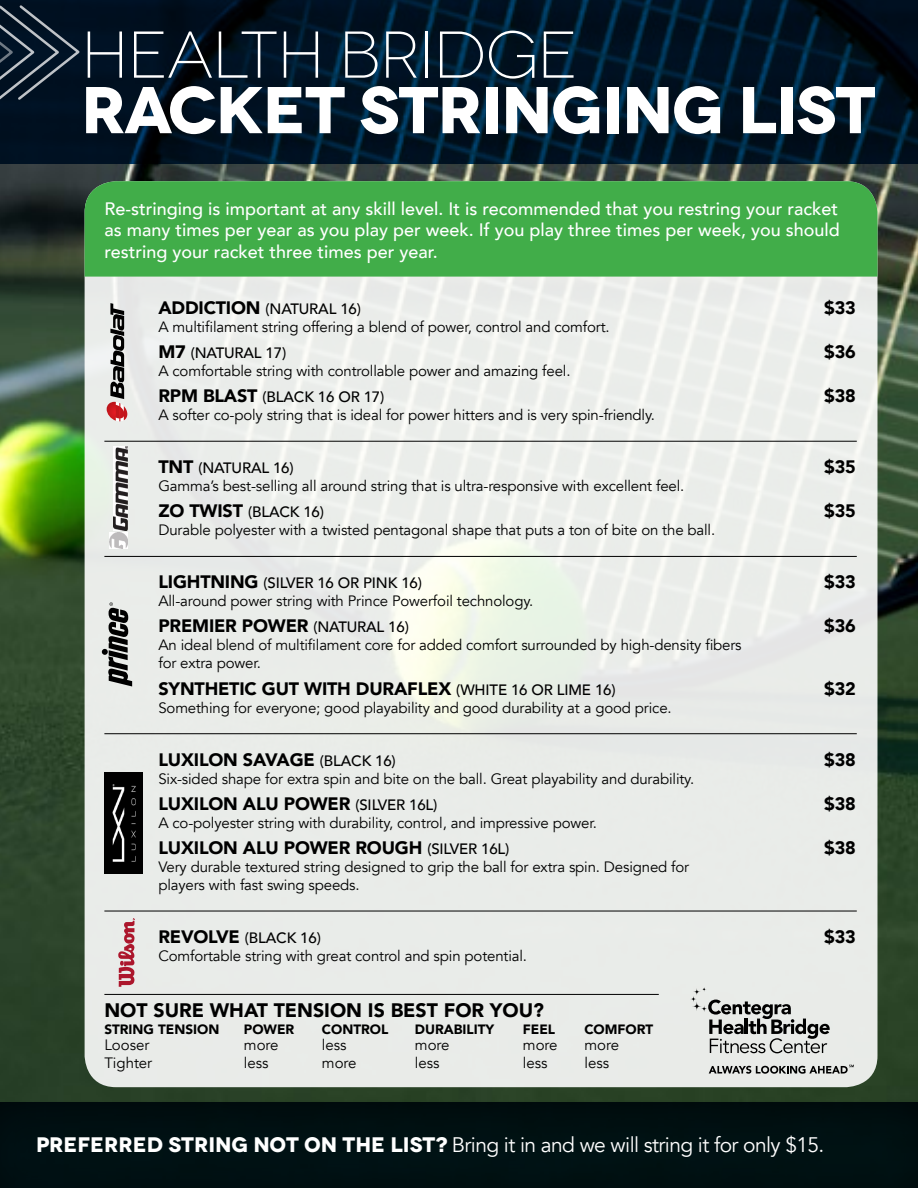
<style>
.page{position:relative;width:918px;height:1188px;background:#fff}
.page>*{position:absolute;margin:0;border:0;box-sizing:border-box;transform-origin:0 0}
.t1{font:700 66px "Novecentowide";letter-spacing:-.02em;color:#fff}
.t2{font:300 66px "Novecentowide";letter-spacing:-.02em;color:#fff}
.t3{font:21px "Avenir";letter-spacing:-.03em;color:#fff}
.t4{font:900 19.5px "Avenir";color:#000}
.t5{font:500 18px/21.6px "Avenir";color:#fff;text-align:justify}
.t6{font:900 18px "Avenir";letter-spacing:-.01em;color:#000}
.t7{font:15px/26.1px "Avenir";letter-spacing:-.01em;color:#000}
.t8{font:500 15px "Avenir";letter-spacing:-.01em;color:#000}
.t9{font:900 13.5px "Avenir";color:#000}
.s1{font-weight:900;font-size:18px}
.s2{font-weight:500}
.s3{font-weight:500;font-size:15px}
.s4{font-family:"Novecentowide";font-weight:700}
</style>
<div class="page">
<img style="left:0;top:164px;width:918px;height:928px">
<div style="left:0;top:1092px;width:918px;height:96px;background:#000;opacity:.75"></div>
<div style="left:85px;top:181px;width:793px;height:906px;background:#e9ece9;border-radius:32px"></div>
<div style="left:85px;top:181px;width:793px;height:96px;background:#41ad49"></div>
<svg style="left:690px;top:987px;width:140px;height:66px"></svg>
<svg style="left:709px;top:1065px;width:145px;height:9px"></svg>
<svg style="left:0;top:0;width:918px;height:164px;background:#001426"></svg>
<svg style="left:0;top:5px;width:79px;height:95px;background:#192838"></svg>
<svg style="left:107px;top:303px;width:20px;height:119px"></svg>
<img style="left:113px;top:446px;width:15px;height:84px">
<img style="left:110px;top:533px;width:18px;height:15px">
<svg style="left:102px;top:602px;width:30px;height:84px"></svg>
<img style="left:104px;top:772px;width:39px;height:101px">
<svg style="left:118px;top:918px;width:17px;height:69px"></svg>
<hr style="left:104px;top:441px;width:753px;height:1px;background:#000">
<hr style="left:104px;top:556px;width:753px;height:1px;background:#000">
<hr style="left:104px;top:733px;width:753px;height:1px;background:#000">
<hr style="left:104px;top:911px;width:753px;height:1px;background:#000">
<hr style="left:104px;top:994px;width:555px;height:1px;background:#000">
<h1 class="t2" style="left:81px;top:17px;width:498px">HEALTH BRIDGE</h1>
<h1 class="t1" style="left:81px;top:69px;width:796px">RACKET STRINGING LIST</h1>
<p class="t5" style="left:104px;top:196px;width:737px">Re-stringing is important at any skill level. It is recommended that you restring your racket as many times per year as you play per week. If you play three times per week, you should restring your racket three times per year.</p>
<p class="t8" style="left:158px;top:296px;width:204px"><span class="s1">ADDICTION</span> (NATURAL 16)</p>
<p class="t6" style="left:824px;top:292px;width:33px">$33</p>
<p class="t7" style="left:158px;top:314px;width:453px">A multifilament string offering a blend of power, control and comfort.<br><span class="s1">M7</span> <span class="s2">(NATURAL 17)</span></p>
<p class="t6" style="left:824px;top:336px;width:33px">$36</p>
<p class="t7" style="left:158px;top:358px;width:414px">A comfortable string with controllable power and amazing feel.<br><span class="s1">RPM BLAST</span> <span class="s2">(BLACK 16 OR 17)</span></p>
<p class="t6" style="left:824px;top:380px;width:33px">$38</p>
<p class="t7" style="left:158px;top:402px;width:498px">A softer co-poly string that is ideal for power hitters and is very spin-friendly.</p>
<p class="t8" style="left:158px;top:455px;width:137px"><span class="s1">TNT</span> (NATURAL 16)</p>
<p class="t6" style="left:824px;top:451px;width:33px">$35</p>
<p class="t7" style="left:158px;top:473px;width:528px">Gamma’s best-selling all around string that is ultra-responsive with excellent feel.<br><span class="s1">ZO TWIST</span> <span class="s2">(BLACK 16)</span></p>
<p class="t6" style="left:824px;top:496px;width:33px">$35</p>
<p class="t7" style="left:158px;top:517px;width:558px">Durable polyester with a twisted pentagonal shape that puts a ton of bite on the ball.</p>
<p class="t8" style="left:158px;top:570px;width:265px"><span class="s1">LIGHTNING</span> (SILVER 16 OR PINK 16)</p>
<p class="t6" style="left:824px;top:567px;width:33px">$33</p>
<p class="t7" style="left:158px;top:588px;width:376px">All-around power string with Prince Powerfoil technology.</p>
<p class="t6" style="left:158px;top:611px;width:252px">PREMIER POWER <span class="s3">(NATURAL 16)</span></p>
<p class="t6" style="left:824px;top:611px;width:33px">$36</p>
<p class="t7" style="left:158px;top:637px;width:585px;line-height:18px">An ideal blend of multifilament core for added comfort surrounded by high-density fibers for extra power.</p>
<p class="t6" style="left:158px;top:673px;width:459px">SYNTHETIC GUT WITH DURAFLEX <span class="s3">(WHITE 16 OR LIME 16)</span></p>
<p class="t6" style="left:824px;top:673px;width:33px">$32</p>
<p class="t7" style="left:158px;top:695px;width:515px">Something for everyone; good playability and good durability at a good price.</p>
<p class="t6" style="left:158px;top:744px;width:239px">LUXILON SAVAGE <span class="s3">(BLACK 16)</span></p>
<p class="t6" style="left:824px;top:744px;width:33px">$38</p>
<p class="t7" style="left:158px;top:766px;width:537px">Six-sided shape for extra spin and bite on the ball. Great playability and durability.</p>
<p class="t6" style="left:158px;top:788px;width:281px">LUXILON ALU POWER <span class="s3">(SILVER 16L)</span></p>
<p class="t6" style="left:824px;top:788px;width:33px">$38</p>
<p class="t7" style="left:158px;top:810px;width:440px">A co-polyester string with durability, control, and impressive power.</p>
<p class="t6" style="left:158px;top:832px;width:352px">LUXILON ALU POWER ROUGH <span class="s3">(SILVER 16L)</span></p>
<p class="t6" style="left:824px;top:832px;width:33px">$38</p>
<p class="t7" style="left:158px;top:858px;width:532px;line-height:18px">Very durable textured string designed to grip the ball for extra spin. Designed for players with fast swing speeds.</p>
<p class="t8" style="left:158px;top:925px;width:164px"><span class="s1">REVOLVE</span> (BLACK 16)</p>
<p class="t6" style="left:824px;top:921px;width:33px">$33</p>
<p class="t7" style="left:158px;top:943px;width:370px">Comfortable string with great control and spin potential.</p>
<h3 class="t4" style="left:104px;top:994px;width:441px">NOT SURE WHAT TENSION IS BEST FOR YOU?</h3>
<p class="t9" style="left:104px;top:1018px;width:116px">STRING TENSION</p>
<p class="t9" style="left:244px;top:1018px;width:52px">POWER</p>
<p class="t9" style="left:322px;top:1018px;width:68px">CONTROL</p>
<p class="t9" style="left:415px;top:1018px;width:81px">DURABILITY</p>
<p class="t9" style="left:523px;top:1018px;width:34px">FEEL</p>
<p class="t9" style="left:584px;top:1018px;width:70px">COMFORT</p>
<p class="t7" style="left:104px;top:1032px;width:47px">Looser</p>
<p class="t7" style="left:244px;top:1032px;width:36px">more</p>
<p class="t7" style="left:322px;top:1032px;width:26px">less</p>
<p class="t7" style="left:415px;top:1032px;width:36px">more</p>
<p class="t7" style="left:523px;top:1032px;width:36px">more</p>
<p class="t7" style="left:584px;top:1032px;width:36px">more</p>
<p class="t7" style="left:104px;top:1050px;width:49px">Tighter</p>
<p class="t7" style="left:244px;top:1050px;width:26px">less</p>
<p class="t7" style="left:322px;top:1050px;width:36px">more</p>
<p class="t7" style="left:415px;top:1050px;width:26px">less</p>
<p class="t7" style="left:523px;top:1050px;width:26px">less</p>
<p class="t7" style="left:584px;top:1050px;width:26px">less</p>
<h2 class="t3" style="left:36px;top:1132px;width:790px"><span class="s4">PREFERRED STRING NOT ON THE LIST?</span> Bring it in and we will string it for only $15.</h2>
</div>
